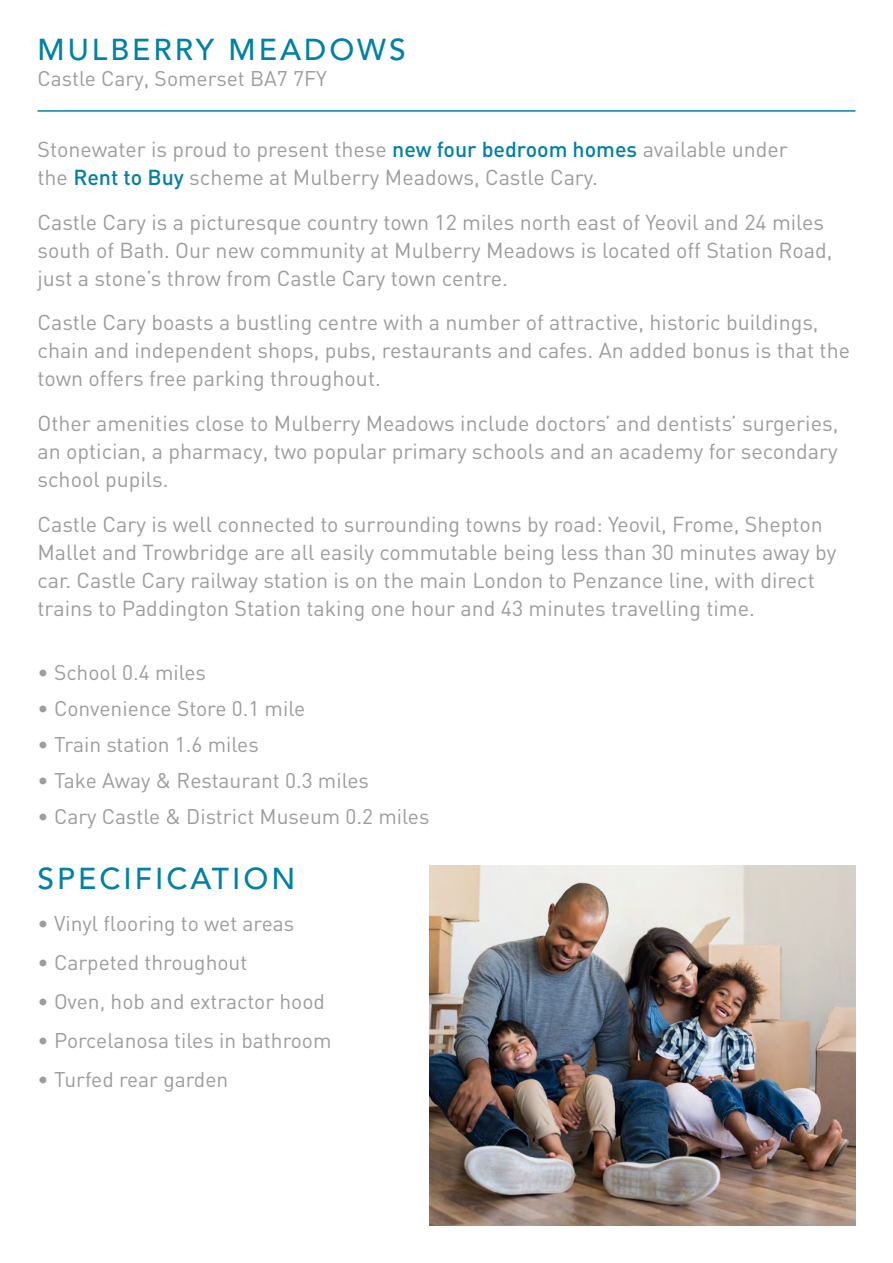
<style>
.page{position:relative;width:893px;height:1263px;background:#fff}
.page>*{position:absolute;margin:0;border:0;box-sizing:border-box;transform-origin:0 0}
.t1{font:500 30px "Avenir";letter-spacing:.1em;color:#0081a7}
.t2{font:21.45px/28px "DIN";color:#9d9d9c}
.t3{font:21px "DIN";color:#9d9d9c}
.s1{font-weight:500;color:#0081a7}
</style>
<div class="page">
<hr style="left:38px;top:110px;width:817px;height:2px;background:#0081a7">
<img style="left:430px;top:866px;width:425px;height:359px">
<h1 class="t1" style="left:38px;top:33px;width:370px">MULBERRY MEADOWS</h1>
<p class="t3" style="left:38px;top:65px;width:291px">Castle Cary, Somerset BA7 7FY</p>
<p class="t2" style="left:38px;top:135px;width:752px">Stonewater is proud to present these <span class="s1">new four bedroom homes</span> available under the <span class="s1">Rent to Buy</span> scheme at Mulberry Meadows, Castle Cary.</p>
<p class="t2" style="left:38px;top:208px;width:796px">Castle Cary is a picturesque country town 12 miles north east of Yeovil and 24 miles south of Bath. Our new community at Mulberry Meadows is located off Station Road, just a stone’s throw from Castle Cary town centre.</p>
<p class="t2" style="left:38px;top:308px;width:814px">Castle Cary boasts a bustling centre with a number of attractive, historic buildings, chain and independent shops, pubs, restaurants and cafes. An added bonus is that the town offers free parking throughout.</p>
<p class="t2" style="left:38px;top:409px;width:802px;text-align:justify">Other amenities close to Mulberry Meadows include doctors’ and dentists’ surgeries, an optician, a pharmacy, two popular primary schools and an academy for secondary school pupils.</p>
<p class="t2" style="left:38px;top:509px;width:800px">Castle Cary is well connected to surrounding towns by road: Yeovil, Frome, Shepton Mallet and Trowbridge are all easily commutable being less than 30 minutes away by car. Castle Cary railway station is on the main London to Penzance line, with direct trains to Paddington Station taking one hour and 43 minutes travelling time.</p>
<p class="t3" style="left:38px;top:659px;width:170px">• School 0.4 miles</p>
<p class="t3" style="left:38px;top:695px;width:269px">• Convenience Store 0.1 mile</p>
<p class="t3" style="left:38px;top:731px;width:223px">• Train station 1.6 miles</p>
<p class="t3" style="left:38px;top:767px;width:333px">• Take Away &amp; Restaurant 0.3 miles</p>
<p class="t3" style="left:38px;top:803px;width:393px">• Cary Castle &amp; District Museum 0.2 miles</p>
<h1 class="t1" style="left:38px;top:861px;width:259px">SPECIFICATION</h1>
<p class="t3" style="left:38px;top:910px;width:258px">• Vinyl flooring to wet areas</p>
<p class="t3" style="left:38px;top:949px;width:211px">• Carpeted throughout</p>
<p class="t3" style="left:38px;top:988px;width:289px">• Oven, hob and extractor hood</p>
<p class="t3" style="left:38px;top:1027px;width:296px">• Porcelanosa tiles in bathroom</p>
<p class="t3" style="left:38px;top:1066px;width:192px">• Turfed rear garden</p>
</div>
